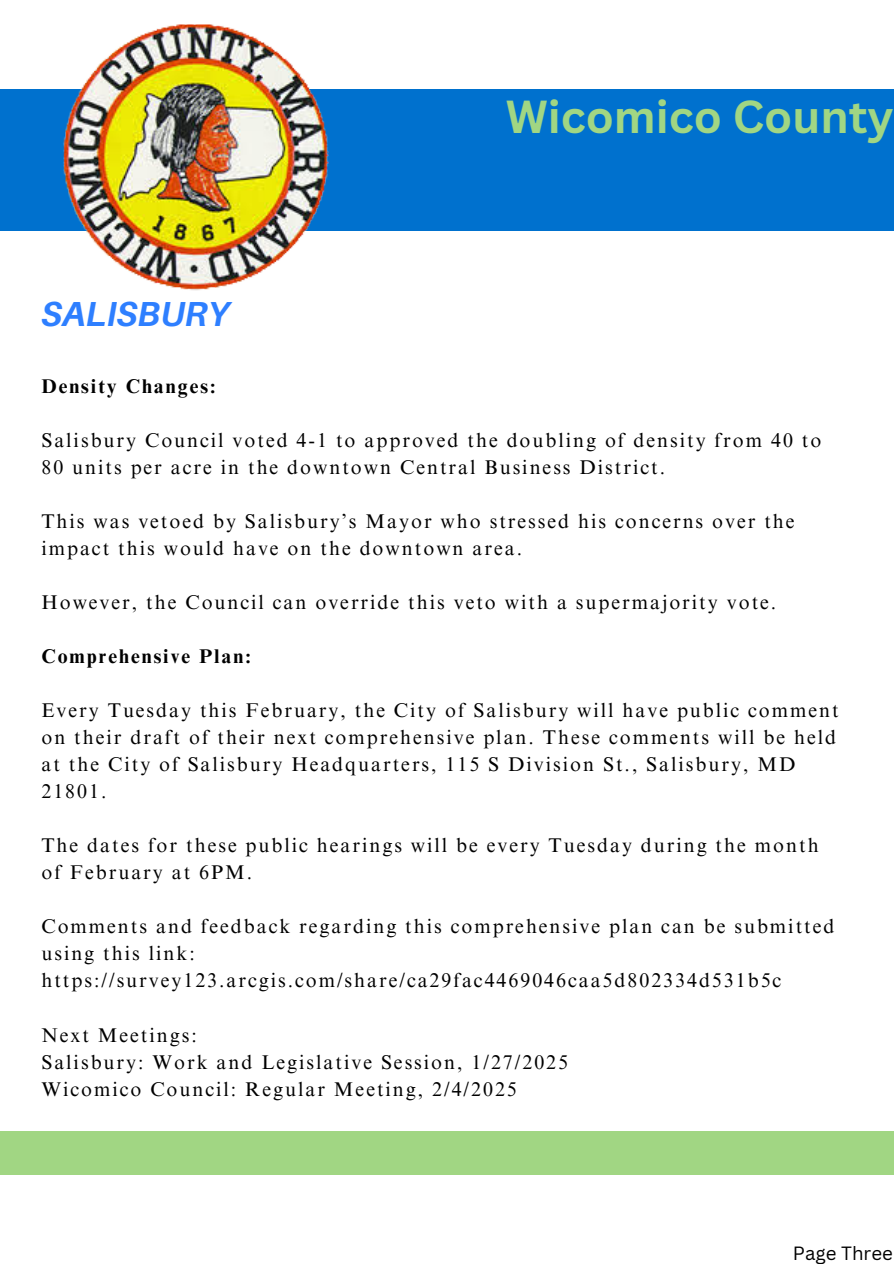
<style>
.page{position:relative;width:894px;height:1264px;background:#fff}
.page>*{position:absolute;margin:0;border:0;box-sizing:border-box;transform-origin:0 0}
.t1{font:700 45px "Canva Sans";color:#a1d683}
.t2{font:italic 700 34.8px "Aileron";color:#2e7fff}
.t3{font:19.8px/27px "Times NRMT Pro";letter-spacing:.1em;color:#000}
.t4{font:700 19.8px "Times NRMT Pro";letter-spacing:.1em;color:#000}
.t5{font:18.75px "Canva Sans";color:#000}
</style>
<div class="page">
<div style="left:0;top:1130px;width:893px;height:44px;background:#a1d683"></div>
<div style="left:0;top:89px;width:893px;height:141px;background:#0071ce"></div>
<img style="left:62px;top:24px;width:268px;height:267px">
<h2 class="t2" style="left:41px;top:292px;width:189px">SALISBURY</h2>
<p class="t1" style="left:505px;top:85px;width:389px">Wicomico County</p>
<h3 class="t4" style="left:41px;top:379px;width:175px">Density Changes:</h3>
<p class="t3" style="left:41px;top:429px;width:781px">Salisbury Council voted 4-1 to approved the doubling of density from 40 to<br>80 units per acre in the downtown Central Business District.</p>
<p class="t3" style="left:41px;top:510px;width:754px">This was vetoed by Salisbury’s Mayor who stressed his concerns over the impact this would have on the downtown area.</p>
<p class="t3" style="left:41px;top:591px;width:736px">However, the Council can override this veto with a supermajority vote.</p>
<h3 class="t4" style="left:41px;top:649px;width:211px">Comprehensive Plan:</h3>
<p class="t3" style="left:41px;top:699px;width:798px">Every Tuesday this February, the City of Salisbury will have public comment on their draft of their next comprehensive plan. These comments will be held at the City of Salisbury Headquarters, 115 S Division St., Salisbury, MD 21801.</p>
<p class="t3" style="left:41px;top:834px;width:778px">The dates for these public hearings will be every Tuesday during the month of February at 6PM.</p>
<p class="t3" style="left:41px;top:915px;width:794px">Comments and feedback regarding this comprehensive plan can be submitted using this link: https://survey123.arcgis.com/share/ca29fac4469046caa5d802334d531b5c</p>
<p class="t3" style="left:41px;top:1023px;width:157px">Next Meetings:</p>
<p class="t3" style="left:41px;top:1050px;width:528px">Salisbury: Work and Legislative Session, 1/27/2025</p>
<p class="t3" style="left:41px;top:1077px;width:477px">Wicomico Council: Regular Meeting, 2/4/2025</p>
<h1 class="t5" style="left:792px;top:1239px;width:101px">Page Three</h1>
</div>
